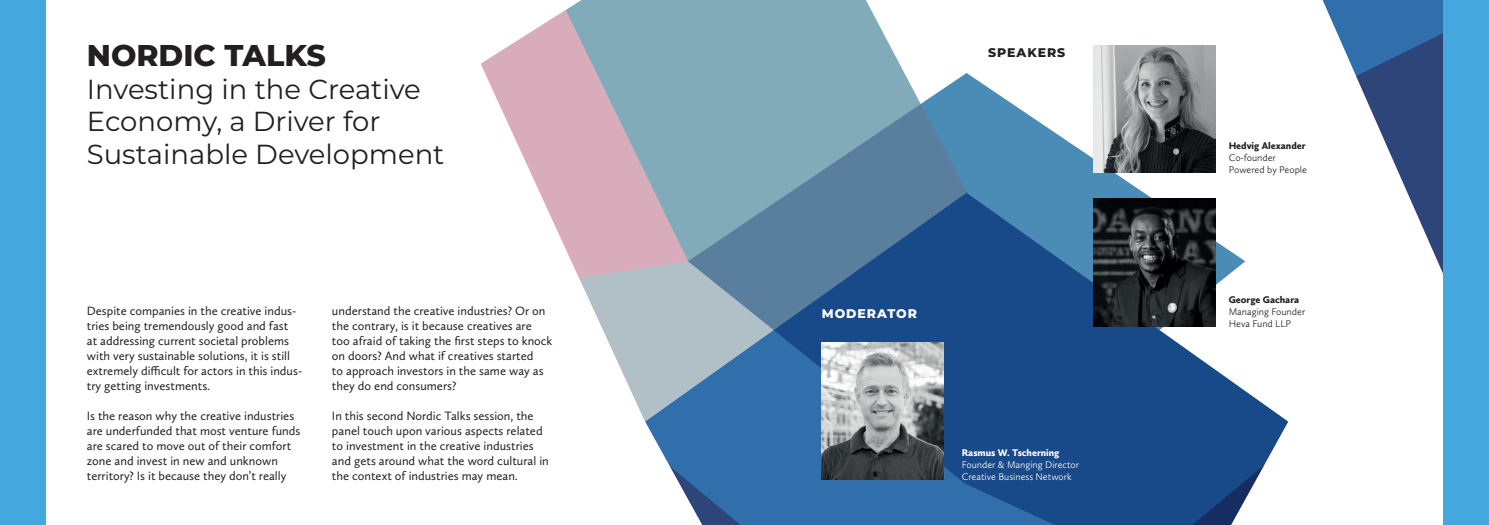
<style>
.page{position:relative;width:1489px;height:525px;background:#fff}
.page>*{position:absolute;margin:0;border:0;box-sizing:border-box;transform-origin:0 0}
.t1{font:800 30px "Montserrat";color:#231f20}
.t2{font:27.5px/32.5px "Montserrat";color:#231f20}
.t3{font:12.5px/15px "Calluna Sans";color:#231f20}
.t4{font:800 12.5px "Montserrat";letter-spacing:.075em;color:#fff}
.t5{font:800 12.5px "Montserrat";letter-spacing:.075em;color:#231f20}
.t6{font:300 10px/12px "Calluna Sans";color:#231f20}
.t7{font:300 10px/12px "Calluna Sans";color:#fff}
.t8{font:900 10px "Calluna Sans";color:#231f20}
.t9{font:900 10px "Calluna Sans";color:#fff}
</style>
<div class="page">
<div style="left:1322px;top:0;width:121px;height:17px;background:#306fab"></div>
<svg style="left:1330px;top:17px;width:113px;height:257px"></svg>
<svg style="left:645px;top:315px;width:43px;height:126px;background:#91abc0"></svg>
<svg style="left:596px;top:315px;width:49px;height:106px"></svg>
<svg style="left:1245px;top:391px;width:43px;height:50px;fill:#184988"></svg>
<svg style="left:688px;top:0;width:217px;height:73px;background:#8db2bf"></svg>
<svg style="left:688px;top:73px;width:557px;height:368px;background:#5882a9"></svg>
<svg style="left:481px;top:0;width:207px;height:315px"></svg>
<svg style="left:656px;top:441px;width:309px;height:83px;background:#4178ad"></svg>
<svg style="left:965px;top:441px;width:313px;height:83px;background:#2a5791"></svg>
<div style="left:1443px;top:0;width:45px;height:524px;background:#44a8de"></div>
<div style="left:0;top:0;width:45px;height:524px;background:#44a8de"></div>
<img style="left:1093px;top:45px;width:122px;height:128px">
<img style="left:1093px;top:198px;width:122px;height:128px">
<img style="left:821px;top:342px;width:122px;height:137px">
<h1 class="t1" style="left:87px;top:33px;width:240px">NORDIC TALKS</h1>
<h2 class="t2" style="left:87px;top:72px;width:359px">Investing in the Creative<br>Economy, a Driver for<br>Sustainable Development</h2>
<p class="t3" style="left:87px;top:303px;width:217px">Despite companies in the creative indus&shy;tries being tremendously good and fast<br>at addressing current societal problems with very sustainable solutions, it is still extremely difficult for actors in this indus&shy;try getting investments.</p>
<p class="t3" style="left:87px;top:408px;width:215px">Is the reason why the creative industries are underfunded that most venture funds are scared to move out of their comfort zone and invest in new and unknown territory? Is it because they don’t really</p>
<p class="t3" style="left:332px;top:303px;width:222px">understand the creative industries? Or on the contrary, is it because creatives are too afraid of taking the first steps to knock on doors? And what if creatives started<br>to approach investors in the same way as they do end consumers?</p>
<p class="t3" style="left:332px;top:408px;width:218px">In this second Nordic Talks session, the panel touch upon various aspects related to investment in the creative industries and gets around what the word cultural in the context of industries may mean.</p>
<p class="t5" style="left:988px;top:44px;width:79px">SPEAKERS</p>
<p class="t4" style="left:821px;top:304px;width:96px">MODERATOR</p>
<p class="t9" style="left:961px;top:446px;width:99px">Rasmus W. Tscherning</p>
<p class="t7" style="left:961px;top:458px;width:119px">Founder &amp; Manging Director<br>Creative Business Network</p>
<p class="t8" style="left:1228px;top:139px;width:78px">Hedvig Alexander</p>
<p class="t6" style="left:1228px;top:151px;width:80px">Co-founder<br>Powered by People</p>
<p class="t8" style="left:1228px;top:293px;width:72px">George Gachara</p>
<p class="t6" style="left:1228px;top:305px;width:78px">Managing Founder<br>Heva Fund LLP</p>
</div>
